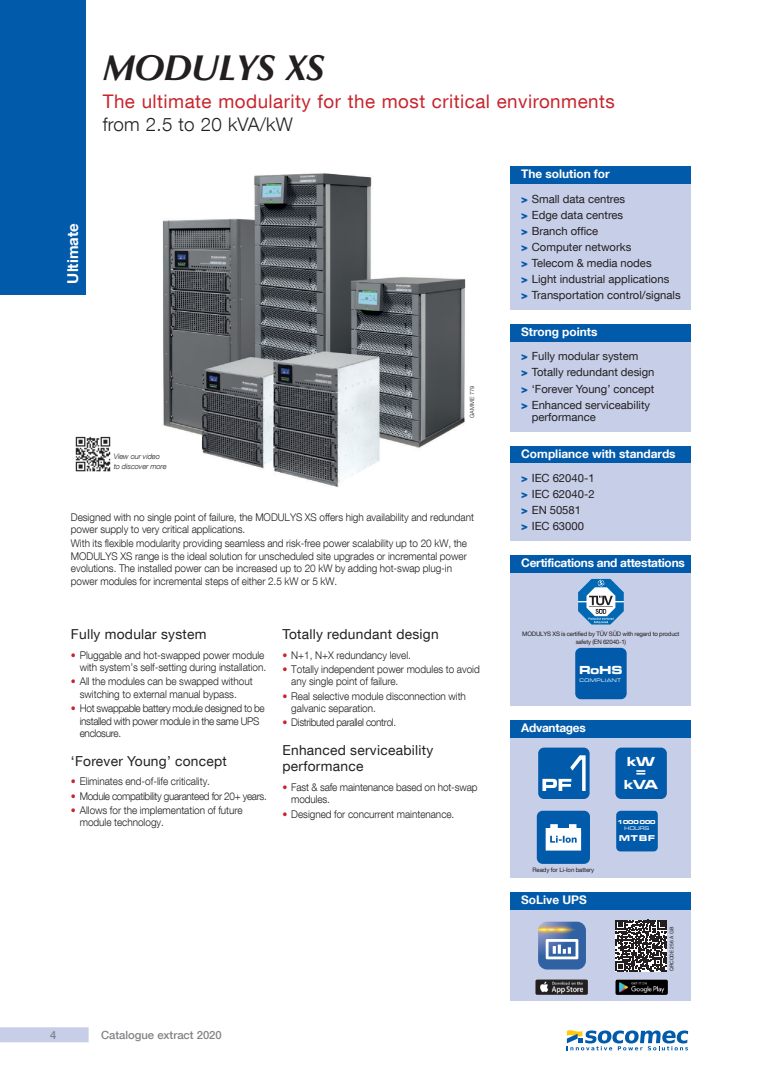
<style>
.page{position:relative;width:780px;height:1088px;background:#fff}
.page>*{position:absolute;margin:0;border:0;box-sizing:border-box;transform-origin:0 0}
.t1{font:italic 700 36.25px "Optima LT Std";letter-spacing:-.025em;color:#231f20}
.t2{font:18.75px/23px "Helvetica Neue LT Com";letter-spacing:.025em;color:#c8242b}
.t3{font:700 15px "Helvetica Neue LT Com";color:#fff}
.t4{font:13.75px/16.2px "Helvetica Neue LT Com";letter-spacing:.02em;color:#231f20}
.t5{font:13.62px/12px "Microgramma D Bold Exte";color:#fff;text-align:center}
.t6{font:12.12px "Microgramma D Bold Exte";color:#fff}
.t7{font:700 11.88px "Helvetica Neue LT Com";color:#fff}
.t8{font:700 11.88px "Helvetica Neue LT Com";letter-spacing:-.02em;color:#fff}
.t9{font:11.25px/16px "Helvetica Neue LT Com";color:#231f20}
.t10{font:500 11.25px "Helvetica Neue LT Com";color:#808285}
.t11{font:300 10.62px/12.5px "Helvetica Neue LT Com";letter-spacing:-.005em;color:#231f20;scale:.94 1}
.t12{font:300 10.62px/12.5px "Helvetica Neue LT Com";letter-spacing:-.035em;color:#231f20;scale:.94 1}
.t13{font:8.75px "Microgramma D Bold Exte";color:#fff}
.t14{font:italic 300 7.5px/10px "Helvetica Neue LT Com";letter-spacing:-.01em;color:#231f20}
.t15{font:6.12px/7.5px "Helvetica Neue LT Com";letter-spacing:-.03em;color:#231f20;text-align:center}
.t16{font:5.88px "Microgramma D Bold Exte";letter-spacing:-.02em;color:#fff}
.t17{font:300 5.75px "Helvetica Neue LT Com";color:#231f20}
.t18{font:5.5px "Microgramma D Medi Exte";letter-spacing:.03em;color:#fff}
.t19{font:5.25px "Microgramma D Medi Exte";letter-spacing:.1em;color:#fff}
.t20{font:5px "Helvetica Neue LT Com";color:#231f20}
.s1{font-weight:300;color:#231f20}
.s2{font-weight:900;color:#015aaa}
.s3{color:#c8242b}
</style>
<div class="page">
<div style="left:0;top:0;width:85px;height:294px;background:#015aaa"></div>
<div style="left:0;top:1027px;width:89px;height:15px;background:#c7cee8"></div>
<div style="left:510px;top:167px;width:181px;height:17px;background:#015aaa"></div>
<div style="left:510px;top:184px;width:181px;height:126px;background:#c7cee8"></div>
<div style="left:510px;top:324px;width:181px;height:18px;background:#015aaa"></div>
<div style="left:510px;top:342px;width:181px;height:90px;background:#c7cee8"></div>
<div style="left:510px;top:446px;width:181px;height:18px;background:#015aaa"></div>
<div style="left:510px;top:464px;width:181px;height:77px;background:#c7cee8"></div>
<div style="left:510px;top:910px;width:181px;height:90px;background:#c7cee8"></div>
<div style="left:510px;top:892px;width:181px;height:18px;background:#015aaa"></div>
<svg style="left:538px;top:922px;width:48px;height:47px;background:#6f8bb2"></svg>
<svg style="left:615px;top:920px;width:52px;height:51px;background:#636060"></svg>
<img style="left:535px;top:979px;width:52px;height:15px">
<img style="left:615px;top:979px;width:52px;height:15px">
<div style="left:510px;top:573px;width:181px;height:133px;background:#c7cee8"></div>
<div style="left:510px;top:555px;width:181px;height:18px;background:#015aaa"></div>
<svg style="left:578px;top:579px;width:45px;height:46px"></svg>
<div style="left:575px;top:648px;width:51px;height:51px;background:#015aaa;border-radius:6px"></div>
<div style="left:510px;top:720px;width:181px;height:18px;background:#015aaa"></div>
<div style="left:510px;top:738px;width:181px;height:140px;background:#c7cee8"></div>
<svg style="left:538px;top:747px;width:51px;height:52px;background:#2c75b8"></svg>
<div style="left:615px;top:747px;width:51px;height:52px;background:#015aaa"></div>
<div style="left:616px;top:811px;width:41px;height:41px;background:#015aaa"></div>
<div style="left:536px;top:811px;width:54px;height:53px;background:#015aaa;border-radius:6px"></div>
<svg style="left:545px;top:824px;width:36px;height:26px"></svg>
<img style="left:162px;top:173px;width:304px;height:314px">
<img style="left:75px;top:436px;width:36px;height:36px">
<svg style="left:567px;top:1030px;width:121px;height:20px"></svg>
<p class="t1" style="left:103px;top:46px;width:223px">MODULYS XS</p>
<p class="t2" style="left:103px;top:89px;width:513px">The ultimate modularity for the most critical environments <span class="s1">from 2.5 to 20 kVA/kW</span></p>
<p class="t7" style="left:521px;top:167px;width:90px">The solution for</p>
<p class="t9" style="left:521px;top:191px;width:161px"><span class="s2">&gt;</span> Small data centres<br><span class="s2">&gt;</span> Edge data centres<br><span class="s2">&gt;</span> Branch office<br><span class="s2">&gt;</span> Computer networks<br><span class="s2">&gt;</span> Telecom &amp; media nodes<br><span class="s2">&gt;</span> Light industrial applications<br><span class="s2">&gt;</span> Transportation control/signals</p>
<p class="t7" style="left:521px;top:324px;width:78px">Strong points</p>
<p class="t9" style="left:521px;top:348px;width:135px"><span class="s2">&gt;</span> Fully modular system<br><span class="s2">&gt;</span> Totally redundant design <span class="s2">&gt;</span> ‘Forever Young’ concept <span class="s2">&gt;</span> Enhanced serviceability</p>
<p class="t9" style="left:531px;top:409px;width:65px">performance</p>
<p class="t7" style="left:521px;top:446px;width:156px">Compliance with standards</p>
<p class="t9" style="left:521px;top:470px;width:75px"><span class="s2">&gt;</span> IEC 62040-1 <span class="s2">&gt;</span> IEC 62040-2 <span class="s2">&gt;</span> EN 50581<br><span class="s2">&gt;</span> IEC 63000</p>
<p class="t3" style="left:63px;top:283px;width:62px;rotate:-90deg">Ultimate</p>
<p class="t17" style="left:468px;top:418px;width:34px;rotate:-90deg">GAMME 779</p>
<p class="t14" style="left:114px;top:451px;width:54px">View our video to discover more</p>
<p class="t11" style="left:71px;top:510px;width:430px">Designed with no single point of failure, the MODULYS XS offers high availability and redundant power supply to very critical applications.</p>
<p class="t11" style="left:71px;top:537px;width:423px">With its flexible modularity providing seamless and risk-free power scalability up to 20 kW, the MODULYS XS range is the ideal solution for unscheduled site upgrades or incremental power evolutions. The installed power can be increased up to 20 kW by adding hot-swap plug-in power modules for incremental steps of either 2.5 kW or 5 kW.</p>
<p class="t8" style="left:521px;top:555px;width:165px">Certifications and attestations</p>
<p class="t4" style="left:71px;top:625px;width:137px">Fully modular system</p>
<p class="t11" style="left:71px;top:648px;width:209px;text-align:right"><span class="s3">•</span> Pluggable and hot-swapped power module with system’s self-setting during installation.</p>
<p class="t11" style="left:80px;top:675px;width:185px;text-indent:-9px"><span class="s3">•</span> All the modules can be swapped without switching to external manual bypass.</p>
<p class="t12" style="left:80px;top:702px;width:198px;text-indent:-9px"><span class="s3">•</span> Hot swappable battery module designed to be installed with power module in the same UPS enclosure.</p>
<p class="t4" style="left:71px;top:752px;width:157px">‘Forever Young’ concept</p>
<p class="t11" style="left:71px;top:775px;width:149px"><span class="s3">•</span> Eliminates end-of-life criticality.</p>
<p class="t12" style="left:71px;top:789px;width:210px"><span class="s3">•</span> Module compatibility guaranteed for 20+ years.</p>
<p class="t11" style="left:80px;top:803px;width:175px;text-indent:-9px"><span class="s3">•</span> Allows for the implementation of future module technology.</p>
<p class="t4" style="left:282px;top:625px;width:158px">Totally redundant design</p>
<p class="t11" style="left:282px;top:648px;width:138px"><span class="s3">•</span> N+1, N+X redundancy level.</p>
<p class="t11" style="left:291px;top:662px;width:202px;text-indent:-9px"><span class="s3">•</span> Totally independent power modules to avoid any single point of failure.</p>
<p class="t11" style="left:291px;top:689px;width:187px;text-indent:-9px"><span class="s3">•</span> Real selective module disconnection with galvanic separation.</p>
<p class="t12" style="left:282px;top:716px;width:122px"><span class="s3">•</span> Distributed parallel control.</p>
<p class="t4" style="left:282px;top:742px;width:152px">Enhanced serviceability performance</p>
<p class="t11" style="left:291px;top:780px;width:200px;text-indent:-9px"><span class="s3">•</span> Fast &amp; safe maintenance based on hot-swap modules.</p>
<p class="t11" style="left:282px;top:807px;width:184px"><span class="s3">•</span> Designed for concurrent maintenance.</p>
<p class="t10" style="left:50px;top:1028px;width:8px">4</p>
<p class="t10" style="left:101px;top:1028px;width:122px">Catalogue extract 2020</p>
<p class="t15" style="left:522px;top:630px;width:159px">MODULYS XS is certified by TÜV SÜD with regard to product safety (EN 62040-1)</p>
<p class="t6" style="left:579px;top:661px;width:44px">RoHS</p>
<p class="t19" style="left:579px;top:677px;width:43px">COMPLIANT</p>
<p class="t8" style="left:521px;top:720px;width:66px">Advantages</p>
<p class="t15" style="left:532px;top:866px;width:63px">Ready for Li-Ion battery</p>
<p class="t7" style="left:521px;top:892px;width:67px">SoLive UPS</p>
<p class="t5" style="left:624px;top:754px;width:35px">kW = kVA</p>
<p class="t16" style="left:618px;top:818px;width:39px">1 000 000</p>
<p class="t18" style="left:624px;top:825px;width:26px">HOURS</p>
<p class="t13" style="left:619px;top:832px;width:37px">MTBF</p>
<p class="t20" style="left:668px;top:971px;width:46px;rotate:-90deg">QRCODE 256 A GB</p>
</div>
